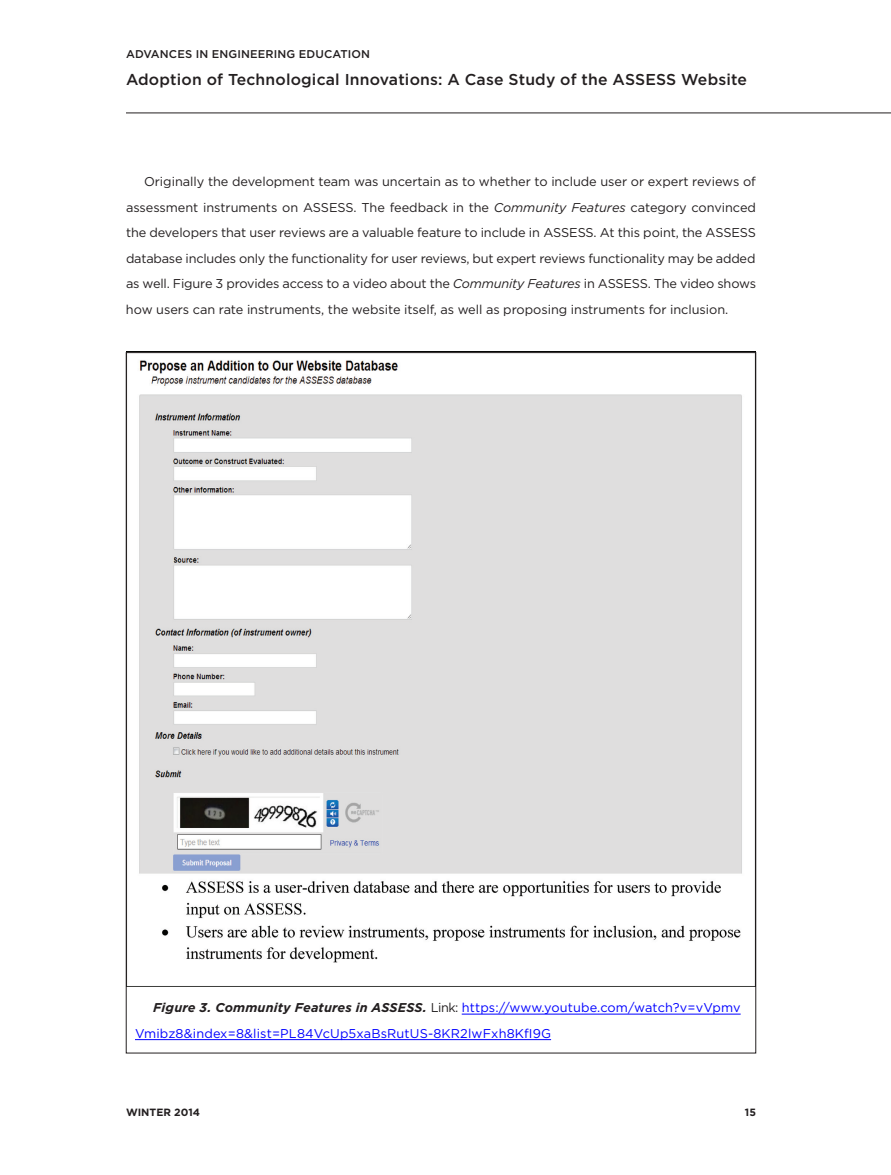
<style>
.page{position:relative;width:891px;height:1175px;background:#fff}
.page>*{position:absolute;margin:0;border:0;box-sizing:border-box;transform-origin:0 0}
.t1{font:500 15.75px "Gotham";letter-spacing:.01em;color:#231f20}
.body_text{font:12.75px/25.5px "Gotham";letter-spacing:-.005em;color:#231f20;text-align:justify}
.t2{font:12.75px/25.5px "Gotham";letter-spacing:.01em;color:#00f}
.t3{font:500 11.25px "Gotham";letter-spacing:.01em;color:#231f20}
.t4{font:700 10.5px "Gotham";color:#231f20}
.s1{font-style:italic}
.s2{font-weight:700;font-style:italic;color:#231f20}
.s3{color:#231f20}
</style>
<div class="page">
<hr style="left:126px;top:112px;width:765px;height:1px;background:#231f20">
<img style="left:127px;top:351px;width:628px;height:612px">
<hr style="left:462px;top:1013px;width:279px;height:1px;background:#00f">
<hr style="left:135px;top:1039px;width:416px;height:1px;background:#00f">
<p class="t3" style="left:126px;top:48px;width:246px">advances in engineering Education</p>
<p class="t1" style="left:126px;top:71px;width:499px">Adoption of Technological I nnovations: A Case Study of the ASSESS</p>
<p class="t1" style="left:681px;top:71px;width:67px">Website</p>
<p class="body_text" style="left:126px;top:169px;width:632px;text-indent:18px">Originally the development team was uncertain as to whether to include user or expert reviews of assessment instruments on ASSESS. The feedback in the <span class="s1">Community Features</span> category convinced the developers that user reviews are a valuable feature to include in ASSESS. At this point, the ASSESS database includes only the functionality for user reviews, but expert reviews functionality may be added as well. Figure 3 provides access to a video about the <span class="s1">Community Features</span> in ASSESS. The video shows how users can rate instruments, the website itself, as well as proposing instruments for inclusion.</p>
<p class="t2" style="left:135px;top:995px;width:607px;text-indent:18px"><span class="s2">Figure 3. Community Features in ASSESS.</span> <span class="s3">Link:</span> https://www.youtube.com/watch?v=vVpmv<br>Vmibz8&amp;index=8&amp;list=PL84VcUp5xaBsRutUS-8KR2lwFxh8KfI9G</p>
<p class="t4" style="left:126px;top:1106px;width:9px">WINTER</p>
<p class="t4" style="left:174px;top:1106px;width:27px">2014</p>
<p class="t4" style="left:745px;top:1106px;width:13px">15</p>
</div>
